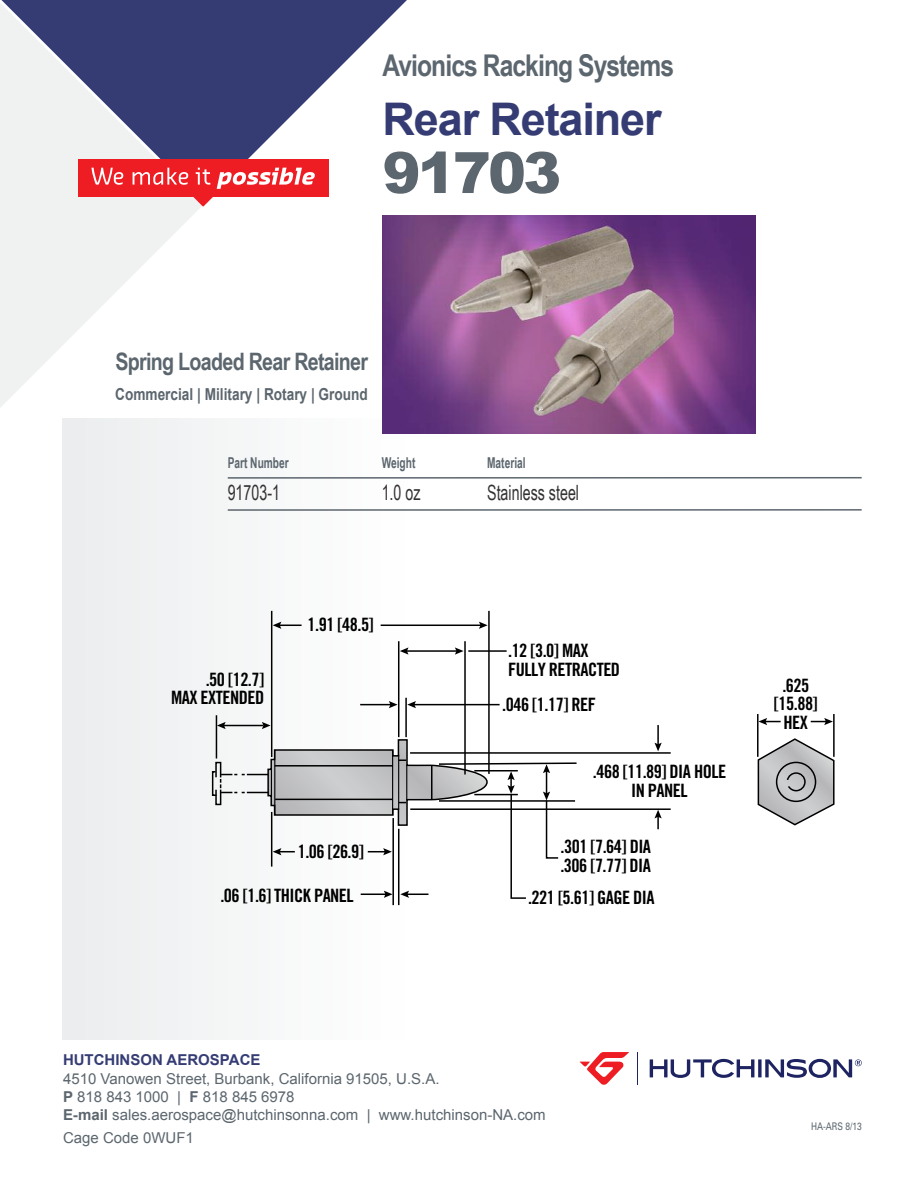
<style>
.page{position:relative;width:918px;height:1188px;background:#fff}
.page>*{position:absolute;margin:0;border:0;box-sizing:border-box;transform-origin:0 0}
.t1{font:900 57px "Arial";letter-spacing:-.05em;color:#5c666e}
.t2{font:700 45px "Arial";letter-spacing:-.025em;color:#353c74}
.t3{font:700 30px "Arial Narrow";letter-spacing:-.03em;color:#5c666e}
.t4{font:700 24px "Arial Narrow";letter-spacing:-.03em;color:#5c666e}
.t5{font:21px "Arial Narrow";color:#343132;scale:.83 1}
.t6{font:18.45px/18.5px "Trade Gothic Bold Cond Twenty";letter-spacing:-.03em;color:#000;text-align:center}
.t7{font:700 16.5px "Arial";color:#5c666e;scale:.83 1}
.t8{font:15px/18px "Arial";color:#5c666e}
.t9{font:700 15px "Arial Narrow";color:#5c666e;scale:.83 1}
.t10{font:700 15px "Arial";color:#353c74}
.t11{font:10.5px "Univers";color:#5c666e;scale:.8 1}
.s1{font-weight:700}
</style>
<div class="page">
<div style="left:63px;top:418px;width:342px;height:621px;background:#f3f4f5"></div>
<img style="left:382px;top:215px;width:374px;height:218px">
<svg style="left:650px;top:1059px;width:104px;height:19px"></svg>
<svg style="left:758px;top:1059px;width:4px;height:18px"></svg>
<svg style="left:765px;top:1059px;width:97px;height:19px"></svg>
<hr style="left:637px;top:1052px;width:1px;height:33px;background:#1e2362">
<svg style="left:580px;top:1052px;width:49px;height:33px"></svg>
<svg style="left:1px;top:0;width:406px;height:197px;fill:#353c74"></svg>
<svg style="left:0;top:3px;width:203px;height:404px;fill:#f0f2f2"></svg>
<div style="left:78px;top:160px;width:250px;height:37px;background:#ee1d23"></div>
<svg style="left:91px;top:168px;width:224px;height:38px"></svg>
<hr style="left:228px;top:477px;width:634px;height:2px;background:#5c666e">
<hr style="left:228px;top:509px;width:634px;height:2px;background:#5c666e">
<hr style="left:216px;top:715px;width:1px;height:44px;background:#000">
<hr style="left:271px;top:611px;width:1px;height:146px;background:#000">
<hr style="left:488px;top:611px;width:2px;height:163px;background:#000">
<hr style="left:405px;top:698px;width:2px;height:39px;background:#000">
<hr style="left:398px;top:641px;width:1px;height:96px;background:#000">
<hr style="left:398px;top:829px;width:1px;height:76px;background:#000">
<hr style="left:392px;top:818px;width:2px;height:87px;background:#000">
<hr style="left:410px;top:752px;width:261px;height:2px;background:#000">
<hr style="left:410px;top:808px;width:261px;height:2px;background:#000">
<hr style="left:757px;top:714px;width:2px;height:43px;background:#000">
<hr style="left:833px;top:714px;width:2px;height:43px;background:#000">
<svg style="left:407px;top:701px;width:9px;height:7px"></svg>
<hr style="left:413px;top:704px;width:87px;height:1px;background:#000">
<svg style="left:389px;top:701px;width:9px;height:7px"></svg>
<hr style="left:360px;top:704px;width:32px;height:1px;background:#000">
<svg style="left:655px;top:810px;width:7px;height:19px"></svg>
<svg style="left:655px;top:743px;width:7px;height:8px"></svg>
<hr style="left:657px;top:725px;width:2px;height:21px;background:#000">
<svg style="left:758px;top:718px;width:23px;height:7px"></svg>
<svg style="left:811px;top:718px;width:22px;height:7px"></svg>
<svg style="left:273px;top:622px;width:29px;height:7px"></svg>
<svg style="left:217px;top:722px;width:9px;height:7px"></svg>
<hr style="left:223px;top:725px;width:41px;height:1px;background:#000">
<svg style="left:262px;top:722px;width:9px;height:7px"></svg>
<svg style="left:400px;top:647px;width:9px;height:8px"></svg>
<hr style="left:406px;top:650px;width:53px;height:2px;background:#000">
<hr style="left:468px;top:650px;width:39px;height:2px;background:#000">
<svg style="left:455px;top:647px;width:9px;height:8px"></svg>
<svg style="left:479px;top:622px;width:9px;height:7px"></svg>
<hr style="left:381px;top:625px;width:101px;height:1px;background:#000">
<svg style="left:211px;top:738px;width:367px;height:162px"></svg>
<hr style="left:464px;top:641px;width:2px;height:134px;background:#000">
<svg style="left:757px;top:737px;width:78px;height:89px"></svg>
<h3 class="t3" style="left:382px;top:48px;width:293px">Avionics Racking Systems</h3>
<h2 class="t2" style="left:382px;top:95px;width:281px">Rear Retainer</h2>
<h1 class="t1" style="left:383px;top:130px;width:180px">91703</h1>
<h3 class="t4" style="left:116px;top:348px;width:254px">Spring Loaded Rear Retainer</h3>
<p class="t7" style="left:115px;top:385px;width:306px">Commercial | Military | Rotary | Ground</p>
<p class="t9" style="left:228px;top:454px;width:75px">Part Number</p>
<p class="t9" style="left:382px;top:454px;width:42px">Weight</p>
<p class="t9" style="left:487px;top:454px;width:48px">Material</p>
<p class="t5" style="left:228px;top:480px;width:65px">91703-1</p>
<p class="t5" style="left:382px;top:480px;width:48px">1.0 oz</p>
<p class="t5" style="left:487px;top:480px;width:112px">Stainless steel</p>
<p class="t6" style="left:171px;top:670px;width:95px;text-align:right">.50 [12.7]<br>MAX EXTENDED</p>
<p class="t6" style="left:308px;top:615px;width:68px">1.91 [48.5]</p>
<p class="t6" style="left:298px;top:842px;width:68px">1.06 [26.9]</p>
<p class="t6" style="left:508px;top:642px;width:114px;text-align:left">.12 [3.0] MAX<br>FULLY RETRACTED</p>
<p class="t6" style="left:502px;top:695px;width:95px">.046 [1.17] REF</p>
<p class="t6" style="left:593px;top:762px;width:135px">.468 [11.89] DIA HOLE<br>IN PANEL</p>
<p class="t6" style="left:561px;top:837px;width:92px">.301 [7.64] DIA</p>
<p class="t6" style="left:560px;top:856px;width:92px">.306 [7.77] DIA</p>
<p class="t6" style="left:220px;top:886px;width:135px">.06 [1.6] THICK PANEL</p>
<p class="t6" style="left:528px;top:888px;width:128px">.221 [5.61] GAGE DIA</p>
<p class="t6" style="left:774px;top:676px;width:45px">.625 [15.88]<br>HEX</p>
<p class="t10" style="left:63px;top:1051px;width:199px">HUTCHINSON AEROSPACE</p>
<p class="t8" style="left:63px;top:1070px;width:484px">4510 Vanowen Street, Burbank, California 91505, U.S.A.<br><span class="s1">P</span> 818 843 1000 | <span class="s1">F</span> 818 845 6978<br><span class="s1">E-mail</span> sales.aerospace@hutchinsonna.com | www.hutchinson-NA.com</p>
<p class="t8" style="left:63px;top:1129px;width:132px">Cage Code 0WUF1</p>
<p class="t11" style="left:811px;top:1120px;width:65px">HA-ARS 8/13</p>
</div>
